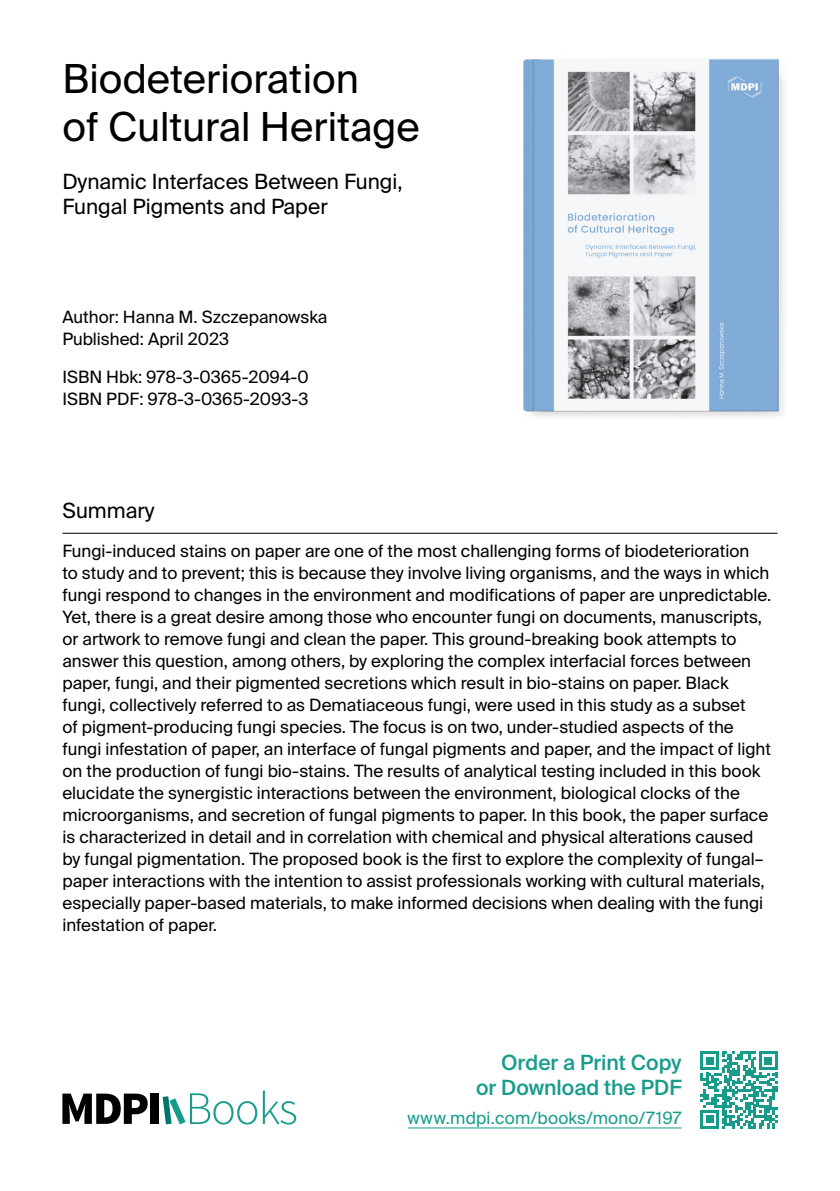
<style>
.page{position:relative;width:840px;height:1191px;background:#fff}
.page>*{position:absolute;margin:0;border:0;box-sizing:border-box;transform-origin:0 0}
.t1{font:40px/48px "Suisse Intl";color:#000}
.t2{font:21px/25.2px "Suisse Intl";color:#000}
.t3{font:500 21px/25.2px "Suisse Intl";color:#179c8c;text-align:right}
.t4{font:17px/22px "Suisse Intl";color:#000}
.t5{font:17px "Suisse Intl";letter-spacing:.015em;color:#179c8c}
</style>
<div class="page">
<svg style="left:263px;top:1090px;width:33px;height:34px"></svg>
<svg style="left:62px;top:1093px;width:86px;height:30px"></svg>
<div style="left:150px;top:1093px;width:8px;height:30px;background:#000"></div>
<svg style="left:162px;top:1093px;width:95px;height:31px"></svg>
<img style="left:523px;top:59px;width:261px;height:358px">
<hr style="left:407px;top:1127px;width:274px;height:1px;background:#179c8c">
<hr style="left:62px;top:533px;width:715px;height:1px;background:#000">
<svg style="left:700px;top:1051px;width:77px;height:77px"></svg>
<h1 class="t1" style="left:62px;top:56px;width:358px">Biodeterioration<br>of Cultural Heritage</h1>
<p class="t2" style="left:62px;top:169px;width:341px">Dynamic Interfaces Between Fungi,<br>Fungal Pigments and Paper</p>
<p class="t4" style="left:62px;top:306px;width:266px">Author: Hanna M. Szczepanowska<br>Published: April 2023</p>
<p class="t4" style="left:62px;top:366px;width:248px">ISBN Hbk: 978-3-0365-2094-0<br>ISBN PDF: 978-3-0365-2093-3</p>
<p class="t2" style="left:62px;top:498px;width:94px">Summary</p>
<p class="t4" style="left:62px;top:540px;width:710px">Fungi-induced stains on paper are one of the most challenging forms of biodeterioration<br>to study and to prevent; this is because they involve living organisms, and the ways in which fungi respond to changes in the environment and modifications of paper are unpredictable.<br>Yet, there is a great desire among those who encounter fungi on documents, manuscripts, or artwork to remove fungi and clean the paper. This ground-breaking book attempts to answer this question, among others, by exploring the complex interfacial forces between paper, fungi, and their pigmented secretions which result in bio-stains on paper. Black fungi, collectively referred to as Dematiaceous fungi, were used in this study as a subset<br>of pigment-producing fungi species. The focus is on two, under-studied aspects of the fungi infestation of paper, an interface of fungal pigments and paper, and the impact of light on the production of fungi bio-stains. The results of analytical testing included in this book elucidate the synergistic interactions between the environment, biological clocks of the microorganisms, and secretion of fungal pigments to paper. In this book, the paper surface is characterized in detail and in correlation with chemical and physical alterations caused by fungal pigmentation. The proposed book is the first to explore the complexity of fungal– paper interactions with the intention to assist professionals working with cultural materials, especially paper-based materials, to make informed decisions when dealing with the fungi infestation of paper.</p>
<p class="t3" style="left:476px;top:1050px;width:207px">Order a Print Copy or Download the PDF</p>
<p class="t5" style="left:407px;top:1108px;width:275px">www.mdpi.com/books/mono/7197</p>
</div>
